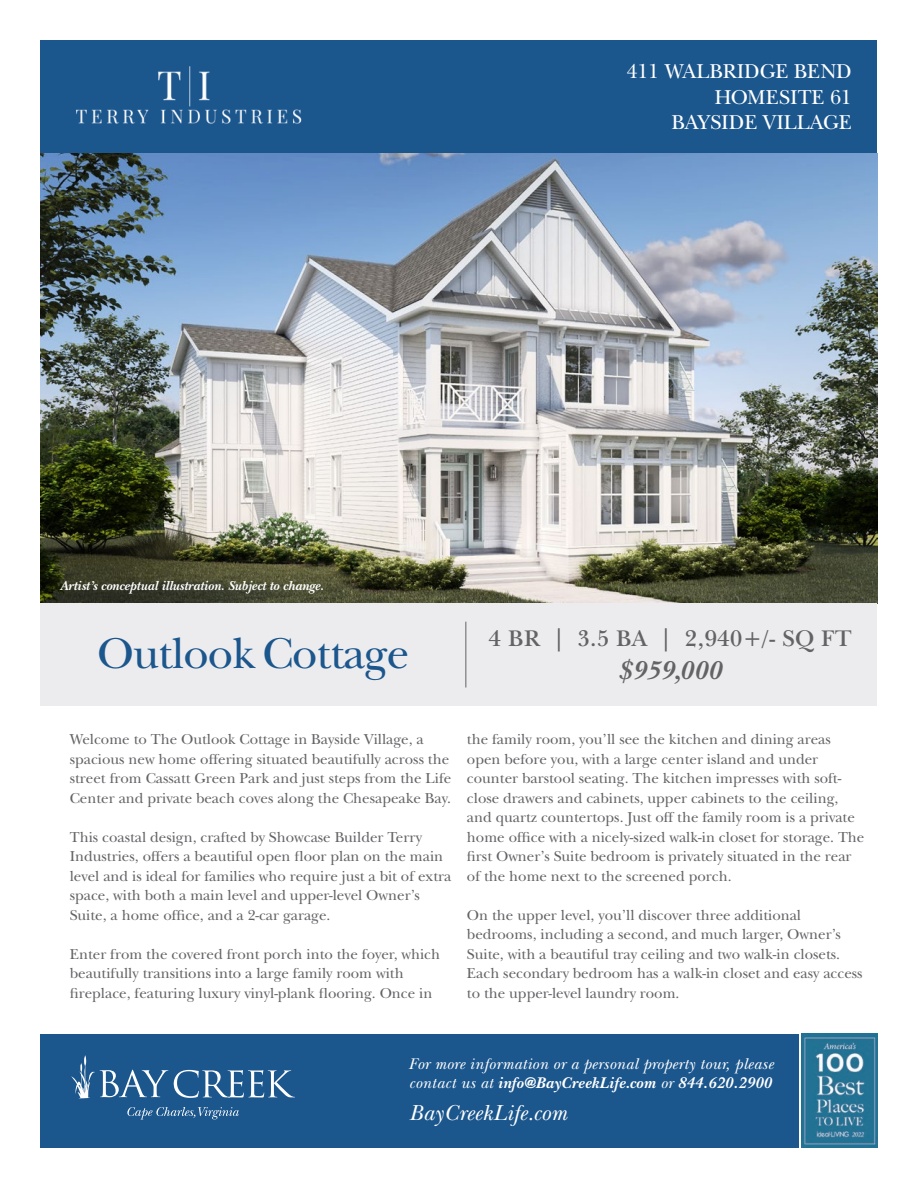
<style>
.page{position:relative;width:918px;height:1188px;background:#fff}
.page>*{position:absolute;margin:0;border:0;box-sizing:border-box;transform-origin:0 0}
.t1{font:45px "New Baskerville Std";letter-spacing:-.02em;color:#1b568d}
.t2{font:italic 700 27px "New Baskerville Std";letter-spacing:.02em;color:#636366}
.t3{font:600 23.25px "New Baskerville IT Cby BT";color:#636366}
.t4{font:italic 22.65px "New Baskerville Std";letter-spacing:.02em;color:#fff}
.t5{font:21px "New Baskerville Std";color:#fff}
.t6{font:italic 16.2px/19.5px "New Baskerville Std";letter-spacing:.02em;color:#fff}
.t7{font:15px/19.5px "New Baskerville Std";color:#636366}
.t8{font:italic 700 13.5px "New Baskerville Std";color:#fff}
.s1{font-weight:700}
</style>
<div class="page">
<img style="left:40px;top:153px;width:838px;height:450px">
<div style="left:40px;top:1034px;width:759px;height:114px;background:#1b568d"></div>
<div style="left:40px;top:603px;width:838px;height:103px;background:#ececee"></div>
<div style="left:40px;top:40px;width:838px;height:113px;background:#1b568d"></div>
<svg style="left:127px;top:1107px;width:112px;height:13px"></svg>
<svg style="left:174px;top:1070px;width:121px;height:28px"></svg>
<svg style="left:71px;top:1056px;width:97px;height:42px"></svg>
<img style="left:802px;top:1034px;width:76px;height:114px">
<hr style="left:465px;top:622px;width:1px;height:66px;background:#636366">
<img style="left:76px;top:66px;width:226px;height:58px">
<p class="t5" style="left:626px;top:59px;width:227px">411 WALBRIDGE BEND</p>
<p class="t5" style="left:715px;top:85px;width:139px">HOMESITE 61</p>
<p class="t5" style="left:671px;top:110px;width:182px">BAYSIDE VILLAGE</p>
<p class="t8" style="left:60px;top:578px;width:265px">Artist’s conceptual illustration. Subject to change.</p>
<p class="t1" style="left:97px;top:627px;width:314px">Outlook Cottage</p>
<p class="t3" style="left:489px;top:624px;width:364px">4 BR | 3.5 BA | 2,940+/- SQ FT</p>
<p class="t2" style="left:618px;top:655px;width:105px">$959,000</p>
<p class="t7" style="left:70px;top:730px;width:383px">Welcome to The Outlook Cottage in Bayside Village, a spacious new home offering situated beautifully across the street from Cassatt Green Park and just steps from the Life Center and private beach coves along the Chesapeake Bay.</p>
<p class="t7" style="left:70px;top:827px;width:383px">This coastal design, crafted by Showcase Builder Terry Industries, offers a beautiful open floor plan on the main level and is ideal for families who require just a bit of extra space, with both a main level and upper-level Owner’s Suite, a home office, and a 2-car garage.</p>
<p class="t7" style="left:70px;top:944px;width:372px">Enter from the covered front porch into the foyer, which beautifully transitions into a large family room with fireplace, featuring luxury vinyl-plank flooring. Once in</p>
<p class="t7" style="left:467px;top:730px;width:399px">the family room, you’ll see the kitchen and dining areas open before you, with a large center island and under counter barstool seating. The kitchen impresses with soft&shy;close drawers and cabinets, upper cabinets to the ceiling, and quartz countertops. Just off the family room is a private home office with a nicely-sized walk-in closet for storage. The first Owner’s Suite bedroom is privately situated in the rear of the home next to the screened porch.</p>
<p class="t7" style="left:467px;top:905px;width:397px">On the upper level, you’ll discover three additional bedrooms, including a second, and much larger, Owner’s Suite, with a beautiful tray ceiling and two walk-in closets.<br>Each secondary bedroom has a walk-in closet and easy access to the upper-level laundry room.</p>
<p class="t6" style="left:409px;top:1054px;width:366px">For more information or a personal property tour, please contact us at <span class="s1">info@BayCreekLife.com</span> or <span class="s1">844.620.2900</span></p>
<p class="t4" style="left:409px;top:1099px;width:159px">BayCreekLife.com</p>
</div>
